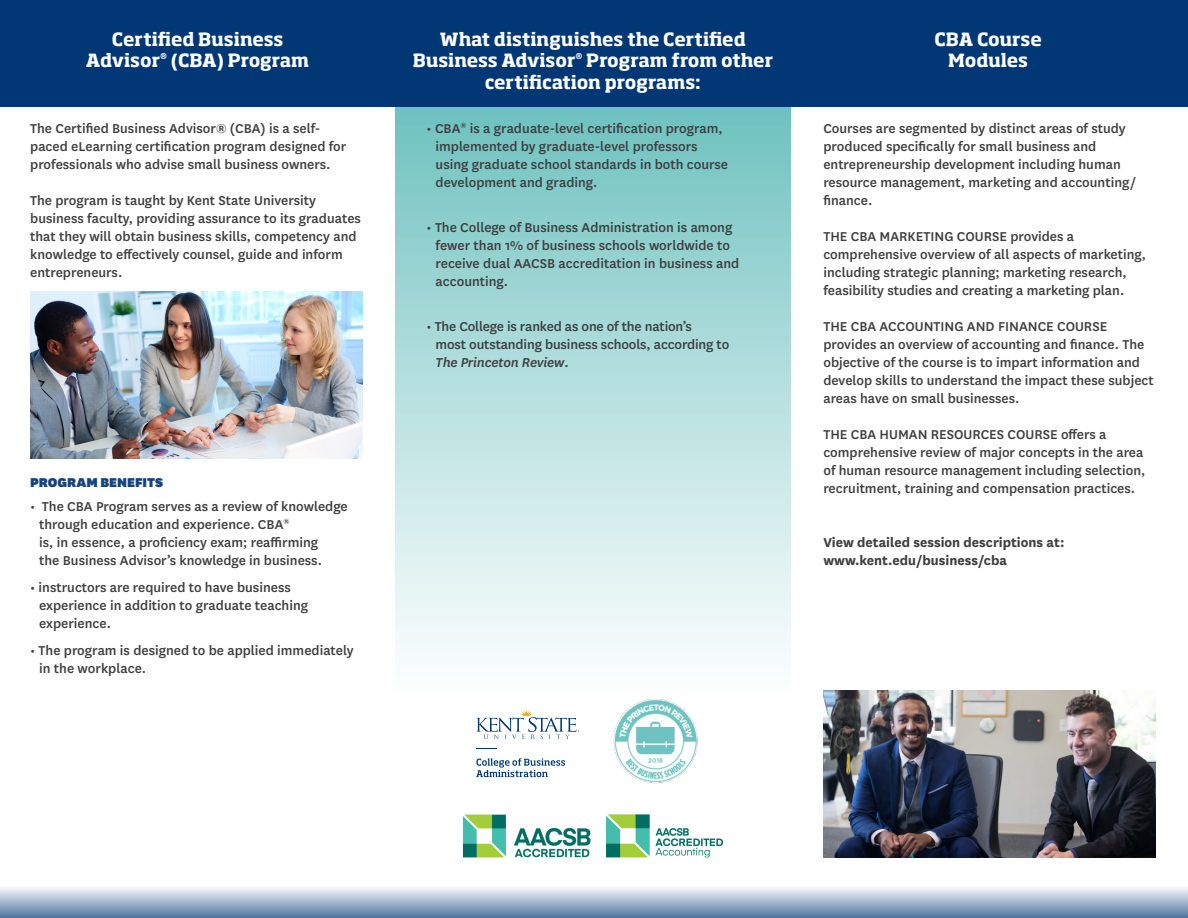
<style>
.page{position:relative;width:1188px;height:918px;background:#fff}
.page>*{position:absolute;margin:0;border:0;box-sizing:border-box;transform-origin:0 0}
.t1{font:700 18px/21.6px "Soho Std";letter-spacing:-.005em;color:#fff;text-align:center}
.t2{font:500 15px/18px "National";color:#3e3e3f}
.t3{font:700 15px/18px "National";color:#3e3e3f}
.t4{font:900 15px "National";color:#16447f}
.s1{font-style:italic}
</style>
<div class="page">
<div style="left:395px;top:106px;width:396px;height:592px;background:linear-gradient(to bottom,#6fc2c0,#fff)"></div>
<div style="left:0;top:0;width:1188px;height:106px;background:#013775"></div>
<div style="left:0;top:886px;width:1188px;height:32px;background:linear-gradient(to bottom,#fbfbfc,#567aa3)"></div>
<img style="left:30px;top:292px;width:333px;height:167px">
<img style="left:823px;top:690px;width:333px;height:167px">
<svg style="left:476px;top:748px;width:20px;height:1px"></svg>
<svg style="left:476px;top:709px;width:103px;height:30px"></svg>
<svg style="left:476px;top:758px;width:89px;height:19px"></svg>
<img style="left:462px;top:814px;width:261px;height:44px">
<img style="left:613px;top:699px;width:85px;height:85px">
<p class="t1" style="left:86px;top:28px;width:225px">Certified Business<br>Advisor<sup>®</sup> (CBA) Program</p>
<p class="t2" style="left:30px;top:118px;width:318px">The Certified Business Advisor® (CBA) is a self&shy;paced eLearning certification program designed for professionals who advise small business owners.</p>
<p class="t2" style="left:30px;top:190px;width:332px">The program is taught by Kent State University business faculty, providing assurance to its graduates that they will obtain business skills, competency and knowledge to effectively counsel, guide and inform entrepreneurs.</p>
<p class="t4" style="left:30px;top:472px;width:135px">PROGRAM BENEFITS</p>
<p class="t2" style="left:39px;top:496px;width:310px;text-indent:-9px">• The CBA Program serves as a review of knowledge through education and experience. CBA<sup>®<br></sup>is, in essence, a proficiency exam; reaffirming<br>the Business Advisor’s knowledge in business.</p>
<p class="t2" style="left:39px;top:577px;width:270px;text-indent:-9px">• instructors are required to have business experience in addition to graduate teaching experience.</p>
<p class="t2" style="left:39px;top:640px;width:316px;text-indent:-9px">• The program is designed to be applied immediately in the workplace.</p>
<p class="t1" style="left:440px;top:28px;width:307px">What distinguishes the Certified</p>
<p class="t1" style="left:413px;top:49px;width:362px">Business Advisor<sup>®</sup> Program from other certification programs:</p>
<p class="t2" style="left:436px;top:118px;width:294px;text-indent:-9px">• CBA<sup>®</sup> is a graduate-level certification program, implemented by graduate-level professors using graduate school standards in both course development and grading.</p>
<p class="t2" style="left:436px;top:217px;width:305px;text-indent:-9px">• The College of Business Administration is among fewer than 1% of business schools worldwide to receive dual AACSB accreditation in business and accounting.</p>
<p class="t2" style="left:436px;top:316px;width:295px;text-indent:-9px">• The College is ranked as one of the nation’s<br>most outstanding business schools, according to<br><span class="s1">The Princeton Review</span>.</p>
<p class="t1" style="left:935px;top:28px;width:109px">CBA Course<br>Modules</p>
<p class="t2" style="left:823px;top:118px;width:314px">Courses are segmented by distinct areas of study produced specifically for small business and entrepreneurship development including human resource management, marketing and accounting/ finance.</p>
<p class="t2" style="left:823px;top:226px;width:324px">THE CBA MARKETING COURSE provides a comprehensive overview of all aspects of marketing, including strategic planning; marketing research, feasibility studies and creating a marketing plan.</p>
<p class="t2" style="left:823px;top:316px;width:332px">THE CBA ACCOUNTING AND FINANCE COURSE provides an overview of accounting and finance. The objective of the course is to impart information and develop skills to understand the impact these subject areas have on small businesses.</p>
<p class="t2" style="left:823px;top:424px;width:324px">THE CBA HUMAN RESOURCES COURSE offers a comprehensive review of major concepts in the area of human resource management including selection, recruitment, training and compensation practices.</p>
<p class="t3" style="left:823px;top:532px;width:243px">View detailed session descriptions at: www.kent.edu/business/cba</p>
</div>
